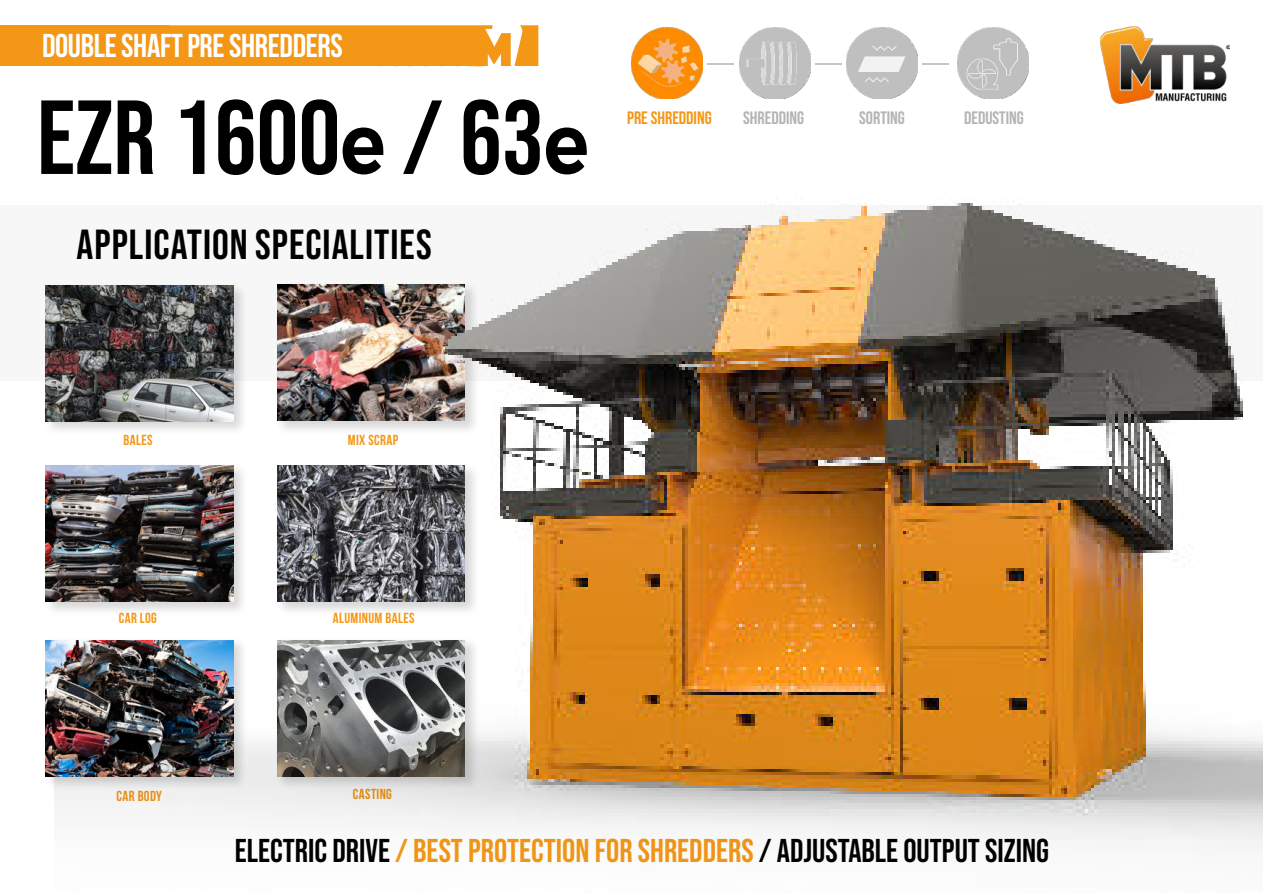
<style>
.page{position:relative;width:1263px;height:893px;background:#fff}
.page>*{position:absolute;margin:0;border:0;box-sizing:border-box;transform-origin:0 0}
.t1{font:105px "Bebas Neue";color:#000}
.t2{font:42px "Bebas Neue";letter-spacing:.025em;color:#000}
.t3{font:33px "Bebas Neue";color:#000}
.t4{font:700 33px "Bebas Neue";letter-spacing:-.01em;color:#fff}
.t5{font:700 18px "Bebas Neue";color:#b3b4b3}
.t6{font:700 18px "Bebas Neue";color:#f49716}
.t7{font:700 14.55px "Bebas Neue";letter-spacing:.025em;color:#f49716}
.s1{font-family:"Montserrat";font-weight:600;font-size:85.5px}
.s2{color:#f49716}
</style>
<div class="page">
<div style="left:0;top:205px;width:1263px;height:176px;background:#f7f7f7"></div>
<div style="left:0;top:25px;width:168px;height:41px;background:#f49716"></div>
<svg style="left:168px;top:25px;width:370px;height:41px;background:#f5a12d"></svg>
<div style="left:219px;top:38px;width:258px;height:28px;background:#f49716"></div>
<img style="left:46px;top:285px;width:8px;height:136px">
<img style="left:46px;top:466px;width:8px;height:136px">
<img style="left:46px;top:640px;width:8px;height:136px">
<img style="left:1100px;top:26px;width:129px;height:78px">
<img style="left:631px;top:28px;width:71px;height:71px">
<img style="left:739px;top:28px;width:71px;height:71px">
<img style="left:847px;top:28px;width:71px;height:71px">
<img style="left:957px;top:28px;width:71px;height:71px">
<svg style="left:707px;top:63px;width:27px;height:1px"></svg>
<img style="left:54px;top:203px;width:1209px;height:644px">
<svg style="left:815px;top:63px;width:27px;height:1px"></svg>
<svg style="left:923px;top:63px;width:26px;height:1px"></svg>
<p class="t4" style="left:42px;top:26px;width:302px">DOUBLE SHAFT PRE SHREDDERS</p>
<h1 class="t1" style="left:37px;top:76px;width:553px">EZR 1600<span class="s1">e</span> / 63<span class="s1">e</span></h1>
<p class="t2" style="left:77px;top:220px;width:357px">APPLICATION SPECIALITIES</p>
<p class="t6" style="left:627px;top:107px;width:86px">PRE SHREDDING</p>
<p class="t5" style="left:859px;top:107px;width:47px">SORTING</p>
<p class="t5" style="left:964px;top:107px;width:61px">DEDUSTING</p>
<p class="t5" style="left:743px;top:107px;width:63px">SHREDDING</p>
<p class="t7" style="left:124px;top:431px;width:31px">BALES</p>
<p class="t7" style="left:348px;top:432px;width:52px">MIX SCRAP</p>
<p class="t7" style="left:119px;top:609px;width:40px">CAR LOG</p>
<p class="t7" style="left:333px;top:609px;width:83px">ALUMINUM BALES</p>
<p class="t7" style="left:117px;top:787px;width:47px">CAR BODY</p>
<p class="t7" style="left:353px;top:785px;width:40px">CASTING</p>
<p class="t3" style="left:235px;top:831px;width:816px">ELECTRIC DRIVE <span class="s2">/ BEST PROTECTION FOR SHREDDERS</span> / ADJUSTABLE OUTPUT SIZING</p>
</div>
